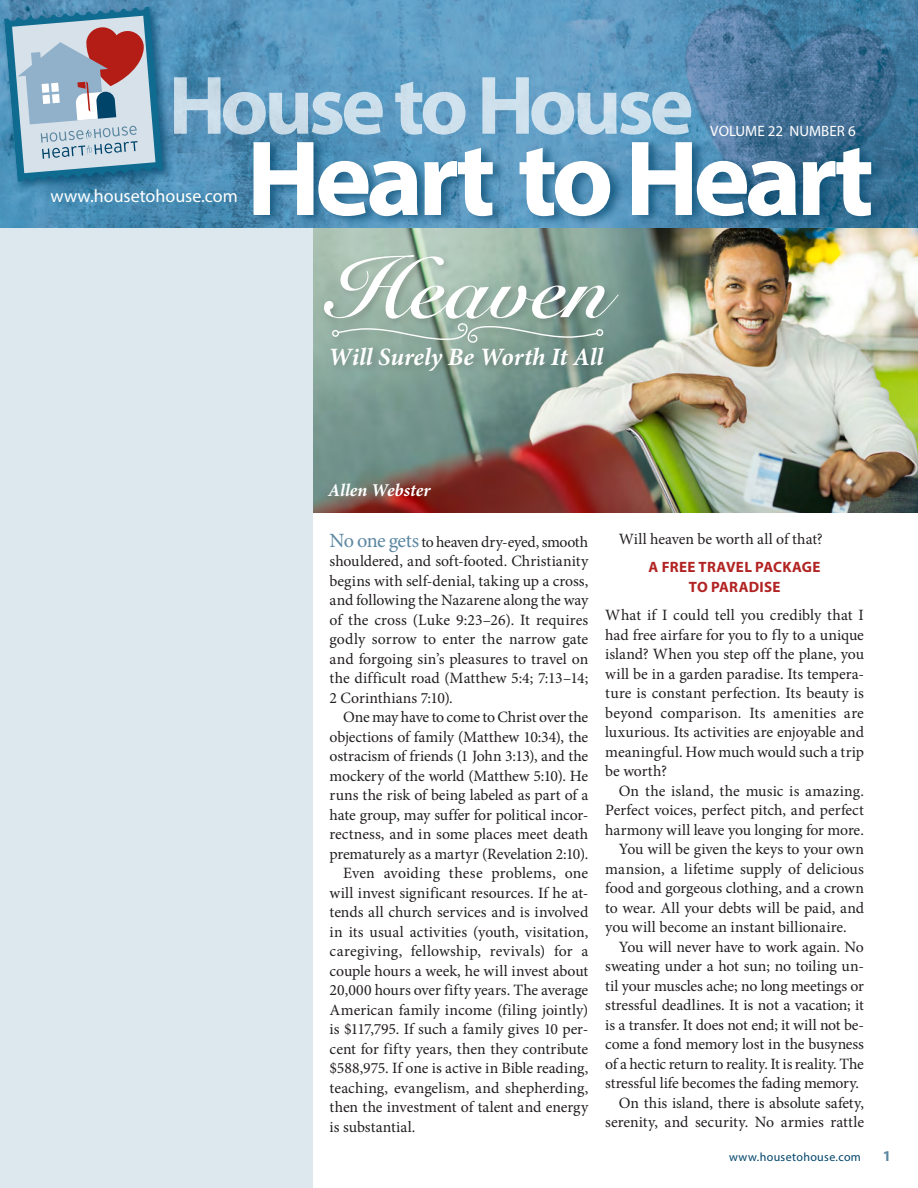
<style>
.page{position:relative;width:918px;height:1188px;background:#fff}
.page>*{position:absolute;margin:0;border:0;box-sizing:border-box;transform-origin:0 0}
.Side_Article_Heading{font:700 86.25px "Snell Roundhand";color:#fff}
.Side_Article_Heading-2{font:italic 700 25.05px "Minion Pro";color:#fff}
.t1{font:18px "Myriad Pro";color:#fff}
.Body_Serif{font:italic 700 18px "Minion Pro";color:#fff}
.Body_Serif-2{font:15.75px/19.5px "Minion Pro";letter-spacing:-.005em;color:#231f20;text-align:justify}
.Main_Article_Heading{font:700 15px/19.5px "Myriad Pro";letter-spacing:.02em;color:#b22423;text-align:center}
.t2{font:15px "Myriad Pro";color:#fff}
.t3{font:700 15px "Myriad Pro";color:#5c87a1}
.t4{font:12px "Myriad Pro";letter-spacing:.03em;color:#00446a}
.s1{font-size:20.25px;color:#5c87a1}
</style>
<div class="page">
<img style="left:313px;top:228px;width:605px;height:285px">
<div style="left:0;top:0;width:313px;height:1188px;background:#dce7ee"></div>
<img style="left:0;top:0;width:918px;height:228px">
<div style="left:0;top:3px;width:175px;height:191px;background:#00446a;opacity:.75"></div>
<svg style="left:4px;top:6px;width:159px;height:176px"></svg>
<svg style="left:174px;top:77px;width:517px;height:58px"></svg>
<div style="left:252px;top:137px;width:634px;height:91px;background:#00446a;opacity:.65"></div>
<svg style="left:254px;top:142px;width:617px;height:74px"></svg>
<div style="left:321px;top:252px;width:306px;height:128px;background:#231f20;opacity:.18"></div>
<div style="left:332px;top:330px;width:7px;height:7px;border:1px solid #fff;border-radius:50%"></div>
<svg style="left:337px;top:323px;width:261px;height:20px"></svg>
<div style="left:596px;top:329px;width:7px;height:7px;border:1px solid #fff;border-radius:50%"></div>
<p class="t1" style="left:51px;top:184px;width:189px">www.housetohouse.com</p>
<p class="Side_Article_Heading" style="left:329px;top:214px;width:281px">Heaven</p>
<p class="Side_Article_Heading-2" style="left:328px;top:339px;width:277px">Will Surely Be Worth It All</p>
<p class="Body_Serif" style="left:328px;top:477px;width:104px">Allen Webster</p>
<p class="t2" style="left:710px;top:122px;width:147px">VOLUME 22 NUMBER 6</p>
<p class="Body_Serif-2" style="left:330px;top:532px;width:260px"><span class="s1">No one gets</span> to heaven dry-eyed, smooth shouldered, and soft-footed. Christianity begins with self-denial, taking up a cross, and following the Nazarene along the way of the cross (Luke 9:23–26). It requires godly sorrow to enter the narrow gate and forgoing sin’s pleasures to travel on the difficult road (Matthew 5:4; 7:13–14; 2 Corinthians 7:10).</p>
<p class="Body_Serif-2" style="left:330px;top:708px;width:260px;text-indent:13px">One may have to come to Christ over the objections of family (Matthew 10:34), the ostracism of friends (1 John 3:13), and the mockery of the world (Matthew 5:10). He runs the risk of being labeled as part of a hate group, may suffer for political incor&shy;rectness, and in some places meet death prematurely as a martyr (Revelation 2:10).</p>
<p class="Body_Serif-2" style="left:330px;top:864px;width:260px;text-indent:13px">Even avoiding these problems, one will invest significant resources. If he at&shy;tends all church services and is involved in its usual activities (youth, visitation, caregiving, fellowship, revivals) for a couple hours a week, he will invest about 20,000 hours over fifty years. The average American family income (filing jointly) is $117,795. If such a family gives 10 per&shy;cent for fifty years, then they contribute $588,975. If one is active in Bible reading, teaching, evangelism, and shepherding, then the investment of talent and energy is substantial.</p>
<p class="Body_Serif-2" style="left:619px;top:529px;width:205px">Will heaven be worth all of that?</p>
<p class="Main_Article_Heading" style="left:649px;top:557px;width:173px">A FREE TRAVEL PACKAGE<br>TO PARADISE</p>
<p class="Body_Serif-2" style="left:605px;top:605px;width:260px">What if I could tell you credibly that I had free airfare for you to fly to a unique island? When you step off the plane, you will be in a garden paradise. Its tempera&shy;ture is constant perfection. Its beauty is beyond comparison. Its amenities are luxurious. Its activities are enjoyable and meaningful. How much would such a trip be worth?</p>
<p class="Body_Serif-2" style="left:605px;top:781px;width:260px;text-indent:13px">On the island, the music is amazing.<br>Perfect voices, perfect pitch, and perfect harmony will leave you longing for more.</p>
<p class="Body_Serif-2" style="left:605px;top:839px;width:260px;text-indent:13px">You will be given the keys to your own mansion, a lifetime supply of delicious food and gorgeous clothing, and a crown to wear. All your debts will be paid, and you will become an instant billionaire.</p>
<p class="Body_Serif-2" style="left:605px;top:937px;width:260px;text-indent:13px">You will never have to work again. No sweating under a hot sun; no toiling un&shy;til your muscles ache; no long meetings or stressful deadlines. It is not a vacation; it is a transfer. It does not end; it will not be&shy;come a fond memory lost in the busyness of a hectic return to reality. It is reality. The stressful life becomes the fading memory.</p>
<p class="Body_Serif-2" style="left:605px;top:1093px;width:260px;text-align:right">On this island, there is absolute safety, serenity, and security. No armies rattle</p>
<p class="t4" style="left:729px;top:1150px;width:133px">www.housetohouse.com</p>
<p class="t3" style="left:883px;top:1146px;width:10px">1</p>
</div>
